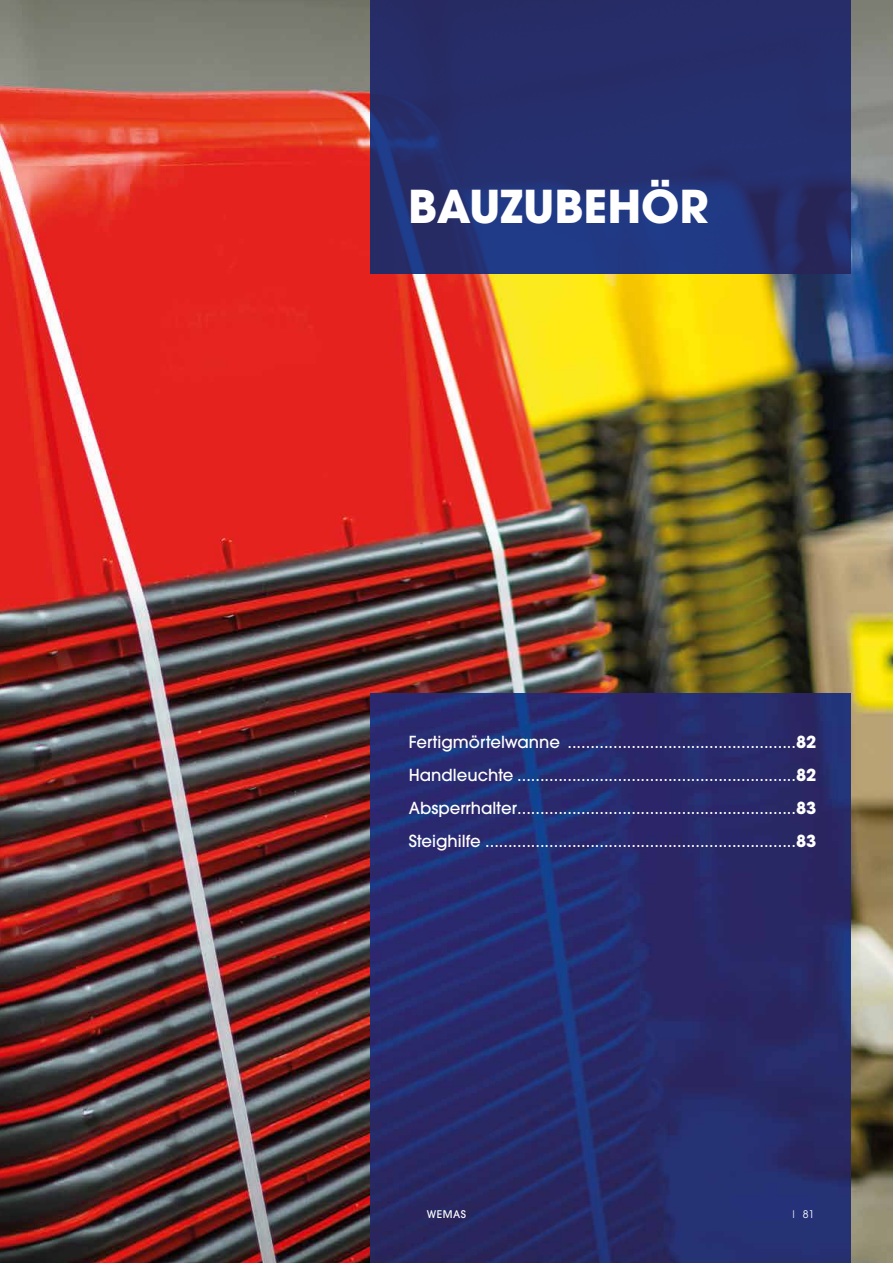
<style>
.page{position:relative;width:893px;height:1263px;background:#fff}
.page>*{position:absolute;margin:0;border:0;box-sizing:border-box;transform-origin:0 0}
.t1{font:700 45px "Avant Garde";color:#fff}
.t2{font:500 16.5px/33px "Avant Garde";color:#fff;text-align:justify}
.t3{font:500 10.5px "Avant Garde";letter-spacing:.05em;color:#fff}
.t4{font:10.5px "Avant Garde";color:#fff}
.s1{font-weight:700}
</style>
<div class="page">
<img style="left:0;top:0;width:893px;height:1263px">
<img style="left:371px;top:693px;width:479px;height:570px">
<img style="left:371px;top:0;width:479px;height:273px">
<h1 class="t1" style="left:408px;top:177px;width:302px">BAUZUBEHÖR</h1>
<p class="t2" style="left:409px;top:725px;width:409px">Fertigmörtelwanne ..................................................<span class="s1">82<br></span>Handleuchte .............................................................<span class="s1">82<br></span>Absperrhalter.............................................................<span class="s1">83<br></span>Steighilfe ....................................................................<span class="s1">83</span></p>
<p class="t3" style="left:427px;top:1208px;width:41px">WEMAS</p>
<p class="t4" style="left:790px;top:1208px;width:26px">| 81</p>
</div>
